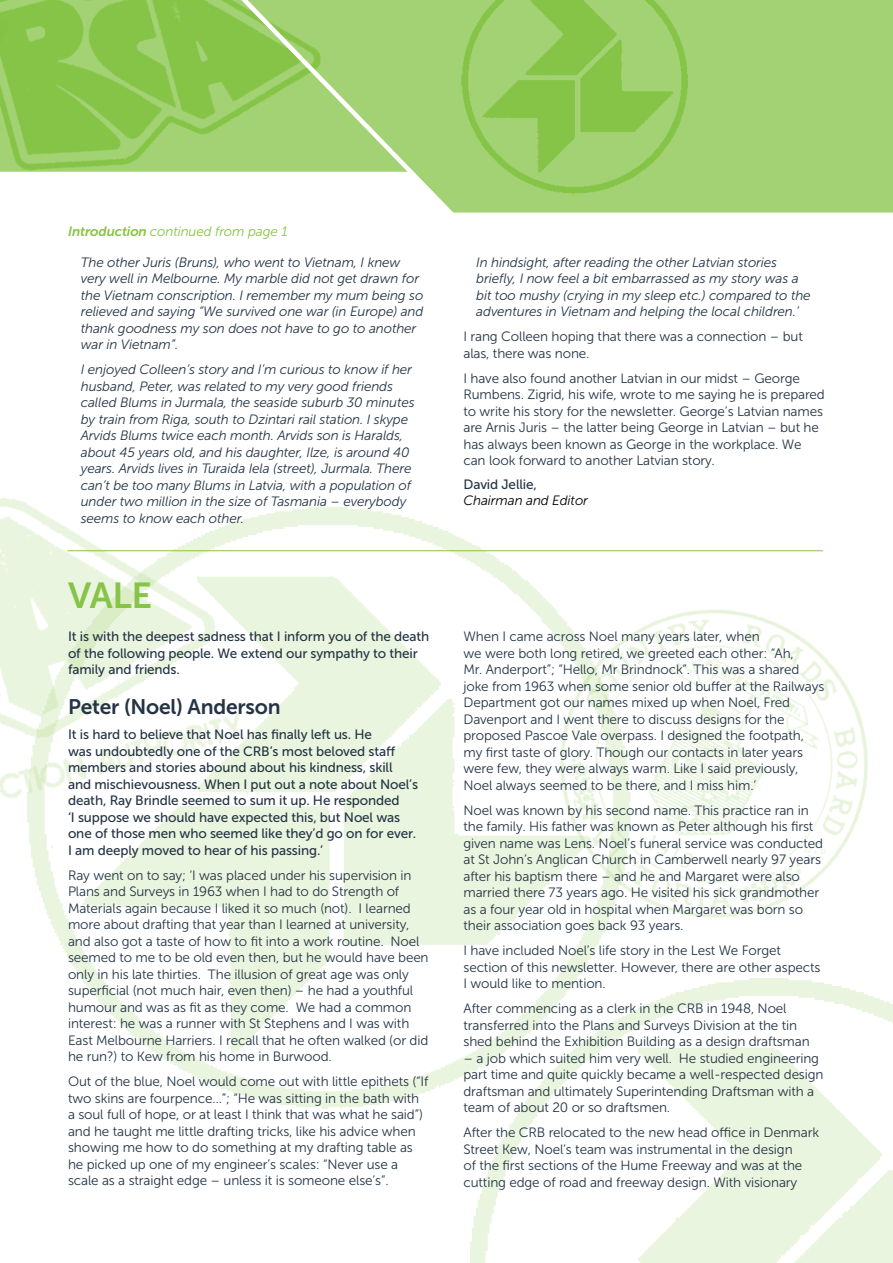
<style>
.page{position:relative;width:893px;height:1263px;background:#fff}
.page>*{position:absolute;margin:0;border:0;box-sizing:border-box;transform-origin:0 0}
.t1{font:36px "Museo Sans 700";color:#85c446}
.t2{font:21px "Museo Sans 700";letter-spacing:-.01em;color:#243444}
.t3{font:13.5px/16.5px "Museo Sans 300";letter-spacing:-.01em;color:#243444}
.t4{font:italic 13.5px/16.5px "Museo Sans 300";letter-spacing:-.01em;color:#243444}
.t5{font:13.5px/16.5px "Museo Sans 500";letter-spacing:-.01em;color:#243444}
.t6{font:italic 13.5px "Museo Sans 300";letter-spacing:-.01em;color:#85c446}
.t7{font:italic 13.5px "Museo Sans 300";letter-spacing:-.01em;color:#000}
.s1{font-family:"Museo Sans 700"}
</style>
<div class="page">
<svg style="left:10px;top:0;width:883px;height:213px;background:#9bce68"></svg>
<img style="left:0;top:0;width:10px;height:172px">
<svg style="left:193px;top:0;width:267px;height:213px"></svg>
<img style="left:382px;top:0;width:371px;height:210px">
<div style="left:0;top:172px;width:146px;height:40px;background:#fff"></div>
<img style="left:470px;top:997px;width:423px;height:266px">
<img style="left:35px;top:507px;width:633px;height:624px">
<img style="left:480px;top:528px;width:394px;height:469px">
<img style="left:0;top:498px;width:302px;height:377px">
<hr style="left:68px;top:550px;width:755px;height:1px;background:#85c446">
<p class="t6" style="left:68px;top:224px;width:221px"><span class="s1">Introduction</span> continued from page 1</p>
<p class="t4" style="left:81px;top:254px;width:344px">The other Juris (Bruns), who went to Vietnam, I knew very well in Melbourne. My marble did not get drawn for the Vietnam conscription. I remember my mum being so relieved and saying “We survived one war (in Europe) and thank goodness my son does not have to go to another war in Vietnam”.</p>
<p class="t4" style="left:81px;top:361px;width:335px">I enjoyed Colleen’s story and I’m curious to know if her husband, Peter, was related to my very good friends called Blums in Jurmala, the seaside suburb 30 minutes by train from Riga, south to Dzintari rail station. I skype Arvids Blums twice each month. Arvids son is Haralds, about 45 years old, and his daughter, Ilze, is around 40 years. Arvids lives in Turaida Iela (street), Jurmala. There can’t be too many Blums in Latvia, with a population of under two million in the size of Tasmania – everybody seems to know each other.</p>
<h1 class="t1" style="left:68px;top:575px;width:86px">VALE</h1>
<p class="t5" style="left:68px;top:628px;width:363px">It is with the deepest sadness that I inform you of the death of the following people. We extend our sympathy to their family and friends.</p>
<h2 class="t2" style="left:68px;top:695px;width:214px">Peter (Noel) Anderson</h2>
<p class="t5" style="left:68px;top:726px;width:352px">It is hard to believe that Noel has finally left us. He<br>was undoubtedly one of the CRB’s most beloved staff members and stories abound about his kindness, skill and mischievousness. When I put out a note about Noel’s death, Ray Brindle seemed to sum it up. He responded<br>‘I suppose we should have expected this, but Noel was one of those men who seemed like they’d go on for ever.<br>I am deeply moved to hear of his passing.’</p>
<p class="t3" style="left:68px;top:867px;width:362px">Ray went on to say; ‘I was placed under his supervision in Plans and Surveys in 1963 when I had to do Strength of Materials again because I liked it so much (not). I learned more about drafting that year than I learned at university, and also got a taste of how to fit into a work routine. Noel seemed to me to be old even then, but he would have been only in his late thirties. The illusion of great age was only superficial (not much hair, even then) – he had a youthful humour and was as fit as they come. We had a common interest: he was a runner with St Stephens and I was with East Melbourne Harriers. I recall that he often walked (or did he run?) to Kew from his home in Burwood.</p>
<p class="t3" style="left:68px;top:1073px;width:362px">Out of the blue, Noel would come out with little epithets (“If two skins are fourpence…”; “He was sitting in the bath with a soul full of hope, or at least I think that was what he said”) and he taught me little drafting tricks, like his advice when showing me how to do something at my drafting table as he picked up one of my engineer’s scales: “Never use a scale as a straight edge – unless it is someone else’s”.</p>
<p class="t4" style="left:476px;top:254px;width:336px">In hindsight, after reading the other Latvian stories briefly, I now feel a bit embarrassed as my story was a bit too mushy (crying in my sleep etc.) compared to the adventures in Vietnam and helping the local children.’</p>
<p class="t3" style="left:463px;top:328px;width:341px">I rang Colleen hoping that there was a connection – but alas, there was none.</p>
<p class="t3" style="left:463px;top:370px;width:363px">I have also found another Latvian in our midst – George Rumbens. Zigrid, his wife, wrote to me saying he is prepared to write his story for the newsletter. George’s Latvian names are Arnis Juris – the latter being George in Latvian – but he has always been known as George in the workplace. We can look forward to another Latvian story.</p>
<p class="t5" style="left:463px;top:476px;width:75px">David Jellie,</p>
<p class="t7" style="left:463px;top:493px;width:126px">Chairman and Editor</p>
<p class="t3" style="left:463px;top:628px;width:362px">When I came across Noel many years later, when<br>we were both long retired, we greeted each other: “Ah,<br>Mr. Anderport”; “Hello, Mr Brindnock”. This was a shared joke from 1963 when some senior old buffer at the Railways Department got our names mixed up when Noel, Fred Davenport and I went there to discuss designs for the proposed Pascoe Vale overpass. I designed the footpath, my first taste of glory. Though our contacts in later years were few, they were always warm. Like I said previously, Noel always seemed to be there, and I miss him.’</p>
<p class="t3" style="left:463px;top:802px;width:361px">Noel was known by his second name. This practice ran in the family. His father was known as Peter although his first given name was Lens. Noel’s funeral service was conducted at St John’s Anglican Church in Camberwell nearly 97 years after his baptism there – and he and Margaret were also married there 73 years ago. He visited his sick grandmother as a four year old in hospital when Margaret was born so their association goes back 93 years.</p>
<p class="t3" style="left:463px;top:942px;width:358px">I have included Noel’s life story in the Lest We Forget section of this newsletter. However, there are other aspects<br>I would like to mention.</p>
<p class="t3" style="left:463px;top:1000px;width:348px">After commencing as a clerk in the CRB in 1948, Noel transferred into the Plans and Surveys Division at the tin shed behind the Exhibition Building as a design draftsman</p>
<p class="t3" style="left:463px;top:1050px;width:362px">– a job which suited him very well. He studied engineering part time and quite quickly became a well-respected design draftsman and ultimately Superintending Draftsman with a team of about 20 or so draftsmen.</p>
<p class="t3" style="left:463px;top:1124px;width:357px">After the CRB relocated to the new head office in Denmark Street Kew, Noel’s team was instrumental in the design<br>of the first sections of the Hume Freeway and was at the cutting edge of road and freeway design. With visionary</p>
</div>
